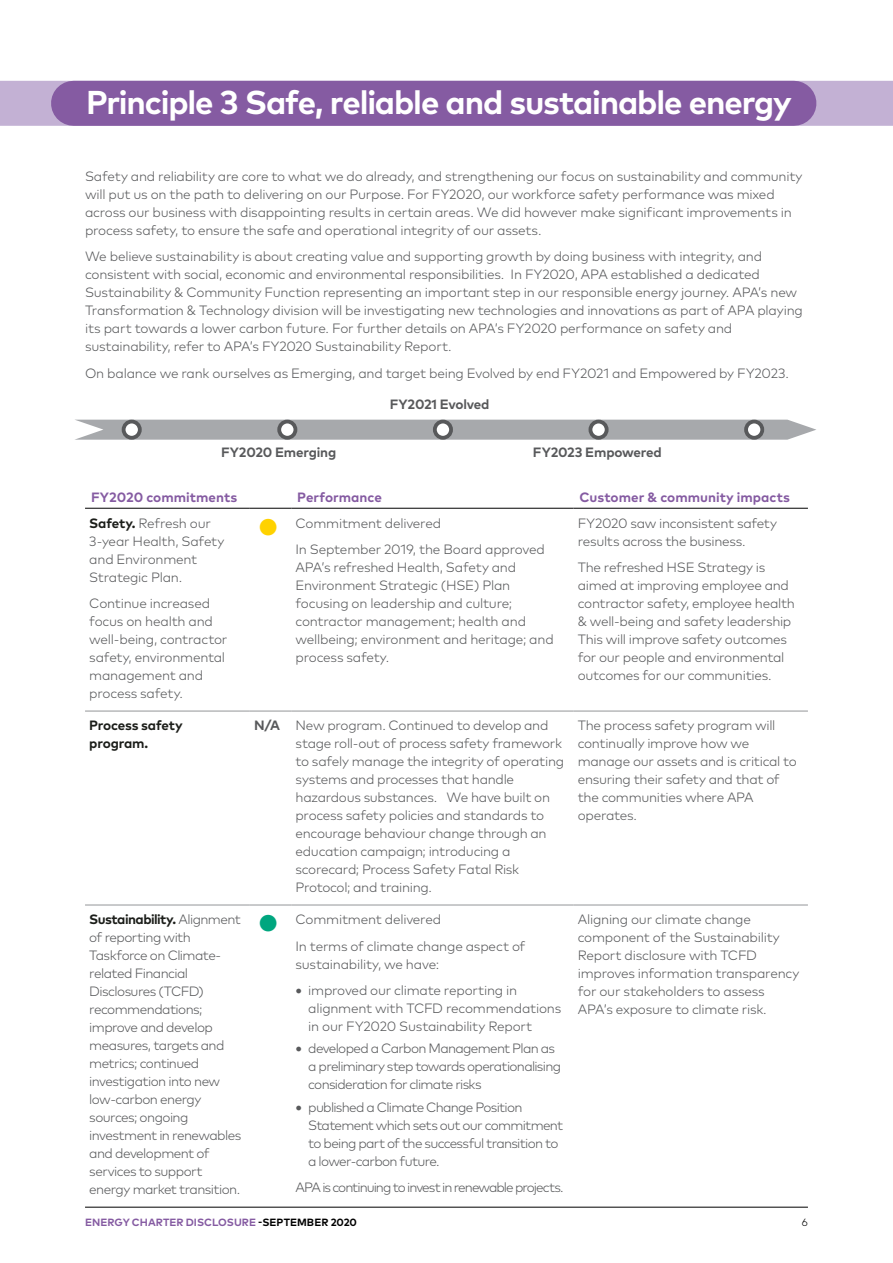
<style>
.page{position:relative;width:893px;height:1263px;background:#fff}
.page>*{position:absolute;margin:0;border:0;box-sizing:border-box;transform-origin:0 0}
.t1{font:700 33px "Mark Pro";letter-spacing:-.035em;color:#fff}
.t2{font:300 13.5px/18px "Mark Pro";letter-spacing:-.02em;color:#58595b}
.t3{font:300 13.5px/18px "Mark Pro";letter-spacing:-.04em;color:#58595b}
.t4{font:300 13.5px/18px "Mark Pro";letter-spacing:-.05em;color:#58595b}
.t5{font:700 13.5px "Mark Pro";color:#855ba2}
.t6{font:300 13.5px "Mark Pro";letter-spacing:-.07em;color:#58595b}
.t7{font:700 13.5px "Mark Pro";letter-spacing:-.015em;color:#58595b}
.t8{font:700 13.5px/18px "Mark Pro";letter-spacing:-.015em;color:#1c1e1a}
.t9{font:700 10.5px "Mark Pro";letter-spacing:.005em;color:#855ba2}
.t10{font:300 10.5px "Mark Pro";color:#000}
.s1{font-weight:700;color:#1c1e1a}
.s2{font-size:22.5px;color:#ffd200}
.s3{font-weight:700}
.s4{font-size:22.5px;color:#00a67f}
.s5{font-weight:700;font-size:15px}
.s6{color:#000}
</style>
<div class="page">
<hr style="left:85px;top:1207px;width:723px;height:1px;background:#000">
<svg style="left:0;top:81px;width:893px;height:45px;background:#b69fc9"></svg>
<hr style="left:85px;top:905px;width:165px;height:1px;background:#939598">
<hr style="left:250px;top:905px;width:41px;height:1px;background:#939598">
<hr style="left:291px;top:905px;width:282px;height:1px;background:#939598">
<hr style="left:573px;top:905px;width:235px;height:1px;background:#939598">
<hr style="left:85px;top:508px;width:165px;height:1px;background:#000">
<hr style="left:250px;top:508px;width:41px;height:1px;background:#000">
<hr style="left:291px;top:508px;width:282px;height:1px;background:#000">
<hr style="left:573px;top:508px;width:235px;height:1px;background:#000">
<hr style="left:85px;top:711px;width:165px;height:1px;background:#939598">
<hr style="left:250px;top:711px;width:41px;height:1px;background:#939598">
<hr style="left:291px;top:711px;width:282px;height:1px;background:#939598">
<hr style="left:573px;top:711px;width:235px;height:1px;background:#939598">
<div style="left:74px;top:81px;width:720px;height:45px;background:#855ba2"></div>
<svg style="left:75px;top:420px;width:741px;height:20px;background:#abadb0"></svg>
<div style="left:124px;top:421px;width:16px;height:17px;background:#fff;border-radius:50%"></div>
<div style="left:122px;top:420px;width:20px;height:20px;border:4px solid #58595b;border-radius:50%"></div>
<div style="left:435px;top:421px;width:16px;height:17px;background:#fff;border-radius:50%"></div>
<div style="left:433px;top:420px;width:20px;height:20px;border:4px solid #58595b;border-radius:50%"></div>
<div style="left:279px;top:421px;width:16px;height:17px;background:#fff;border-radius:50%"></div>
<div style="left:277px;top:420px;width:20px;height:20px;border:4px solid #58595b;border-radius:50%"></div>
<div style="left:590px;top:421px;width:17px;height:17px;background:#fff;border-radius:50%"></div>
<div style="left:588px;top:420px;width:21px;height:20px;border:4px solid #58595b;border-radius:50%"></div>
<div style="left:746px;top:421px;width:16px;height:17px;background:#fff;border-radius:50%"></div>
<div style="left:744px;top:420px;width:20px;height:20px;border:4px solid #58595b;border-radius:50%"></div>
<h1 class="t1" style="left:86px;top:78px;width:707px">Principle 3 Safe, reliable and sustainable energy</h1>
<p class="t2" style="left:85px;top:166px;width:719px">Safety and reliability are core to what we do already, and strengthening our focus on sustainability and community will put us on the path to delivering on our Purpose. For FY2020, our workforce safety performance was mixed across our business with disappointing results in certain areas. We did however make significant improvements in process safety, to ensure the safe and operational integrity of our assets.</p>
<p class="t2" style="left:85px;top:246px;width:719px">We believe sustainability is about creating value and supporting growth by doing business with integrity, and consistent with social, economic and environmental responsibilities. I n FY2020, APA established a dedicated Sustainability &amp; Community Function representing an important step in our responsible energy journey. APA’s new Transformation &amp; Technology division will be investigating new technologies and innovations as part of APA playing its part towards a lower carbon future. For further details on APA’s FY2020 performance on safety and sustainability, refer to APA’s FY2020 Sustainability Report.</p>
<p class="t2" style="left:85px;top:363px;width:705px">On balance we rank ourselves as Emerging, and target being Evolved by end FY2021 and Empowered by FY2023.</p>
<p class="t7" style="left:221px;top:442px;width:117px">FY2020 Emerging</p>
<p class="t7" style="left:390px;top:394px;width:101px">FY2021 Evolved</p>
<p class="t7" style="left:533px;top:442px;width:130px">FY2023 Empowered</p>
<p class="t5" style="left:91px;top:487px;width:148px">FY2020 commitments</p>
<p class="t5" style="left:297px;top:487px;width:86px">Performance</p>
<p class="t5" style="left:579px;top:487px;width:212px">Customer &amp; community impacts</p>
<p class="t2" style="left:89px;top:513px;width:137px"><span class="s1">Safety.</span> Refresh our<br>3-year Health, Safety and Environment<br>Strategic Plan.</p>
<p class="t2" style="left:89px;top:593px;width:140px">Continue increased focus on health and well-being, contractor safety, environmental management and process safety.</p>
<p class="t2" style="left:578px;top:513px;width:201px">FY2020 saw inconsistent safety results across the business.</p>
<p class="t2" style="left:578px;top:557px;width:219px">The refreshed HSE Strategy is aimed at improving employee and contractor safety, employee health &amp; well-being and safety leadership This will improve safety outcomes for our people and environmental outcomes for our communities.</p>
<p class="t2" style="left:296px;top:509px;width:251px;line-height:26.5px;text-indent:-37px"><span class="s2">●</span> Commitment delivered<br>I n September 2019, the Board approved</p>
<p class="t2" style="left:296px;top:557px;width:260px">APA’s refreshed Health, Safety and Environment Strategic (HSE) Plan focusing on leadership and culture; contractor management; health and wellbeing; environment and heritage; and process safety.</p>
<p class="t8" style="left:89px;top:715px;width:95px">Process safety program.</p>
<p class="t2" style="left:295px;top:715px;width:270px;text-indent:-41px"><span class="s3">N/A</span> New program. Continued to develop and stage roll-out of process safety framework to safely manage the integrity of operating systems and processes that handle hazardous substances. We have built on process safety policies and standards to encourage behaviour change through an education campaign; introducing a scorecard; Process Safety Fatal Risk Protocol; and training.</p>
<p class="t2" style="left:578px;top:715px;width:221px">The process safety program will continually improve how we manage our assets and is critical to ensuring their safety and that of the communities where APA operates.</p>
<p class="t3" style="left:89px;top:909px;width:154px"><span class="s1">Sustainability.</span> Alignment of reporting with<br>Taskforce on Climate&shy;related Financial<br>Disclosures (TCFD) recommendations; improve and develop measures, targets and metrics; continued investigation into new low-carbon energy sources; ongoing investment in renewables and development of services to support energy market transition.</p>
<p class="t2" style="left:296px;top:905px;width:231px;line-height:26.5px;text-indent:-37px"><span class="s4">●</span> Commitment delivered<br>I n terms of climate change aspect of</p>
<p class="t2" style="left:578px;top:909px;width:223px">Aligning our climate change component of the Sustainability<br>Report disclosure with TCFD improves information transparency for our stakeholders to assess<br>APA’s exposure to climate risk.</p>
<p class="t2" style="left:296px;top:954px;width:145px">sustainability, we have:</p>
<p class="t2" style="left:308px;top:980px;width:254px;text-indent:-13px"><span class="s5">•</span> improved our climate reporting in alignment with TCFD recommendations in our FY2020 Sustainability Report</p>
<p class="t4" style="left:308px;top:1038px;width:254px;text-indent:-13px"><span class="s5">•</span> developed a Carbon Management Plan as a preliminary step towards operationalising consideration for climate risks</p>
<p class="t4" style="left:308px;top:1097px;width:256px;text-indent:-13px"><span class="s5">•</span> published a Climate Change Position Statement which sets out our commitment to being part of the successful transition to a lower-carbon future.</p>
<p class="t6" style="left:296px;top:1177px;width:270px">APA is continuing to invest in renewable projects.</p>
<p class="t9" style="left:85px;top:1214px;width:273px">ENERGY CHARTER DISCLOSURE <span class="s6">-Septe mber 2020</span></p>
<p class="t10" style="left:802px;top:1214px;width:8px">6</p>
</div>
